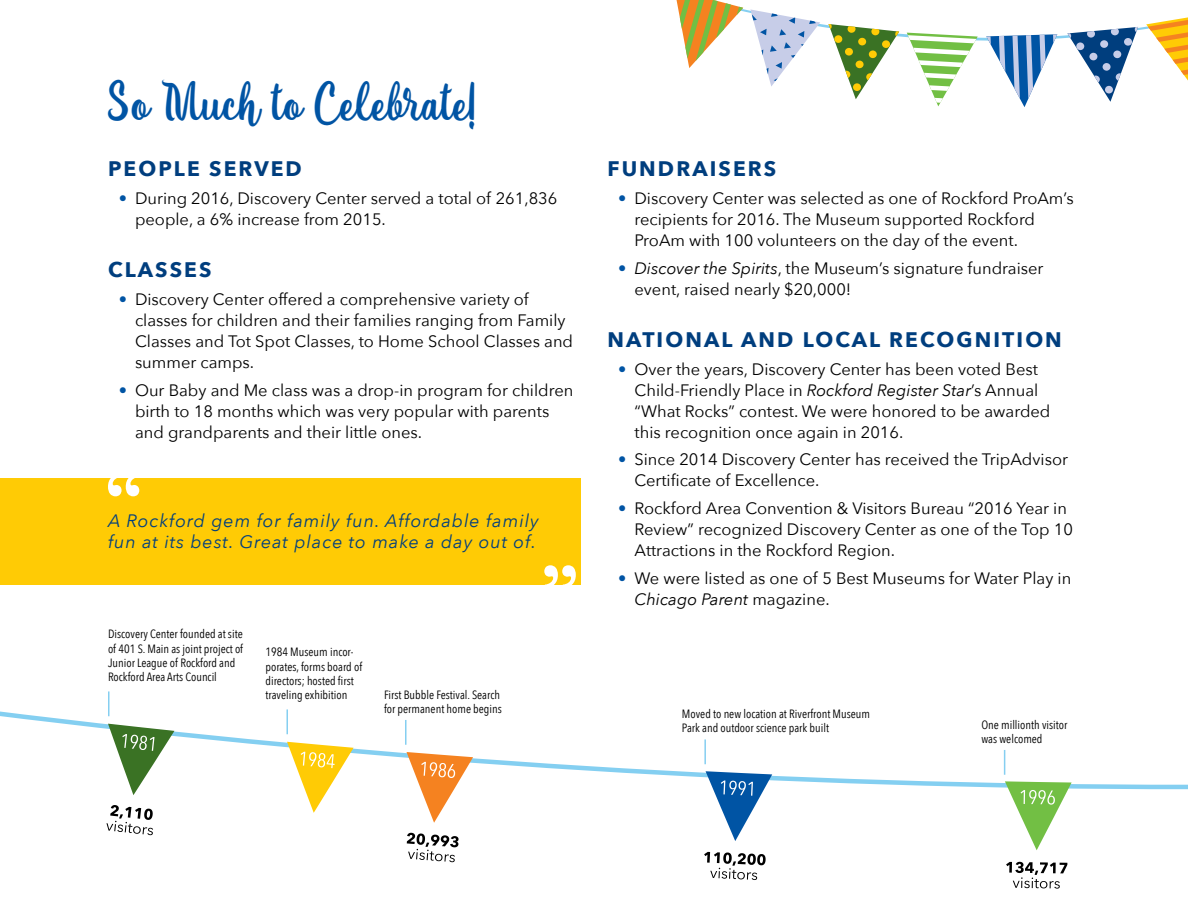
<style>
.page{position:relative;width:1188px;height:918px;background:#fff}
.page>*{position:absolute;margin:0;border:0;box-sizing:border-box;transform-origin:0 0}
.t1{font:45px "Lanjutin";color:#0054a4}
.t2{font:700 21px "Avenir Next";letter-spacing:.1em;color:#003e7e}
.t3{font:italic 18px/21px "Avenir Next";letter-spacing:.05em;color:#003e7e}
.t4{font:16.5px/21px "Avenir Next";color:#000}
.t5{font:12px/14.4px "Avenir Next Condensed";color:#000}
.s1{color:#0054a4}
.s2{font-style:italic}
</style>
<div class="page">
<svg style="left:0;top:711px;width:1188px;height:79px"></svg>
<svg style="left:108px;top:724px;width:66px;height:71px"></svg>
<svg style="left:287px;top:742px;width:67px;height:71px"></svg>
<svg style="left:407px;top:752px;width:66px;height:71px"></svg>
<svg style="left:706px;top:771px;width:66px;height:70px"></svg>
<svg style="left:1005px;top:781px;width:67px;height:69px"></svg>
<svg style="left:106px;top:805px;width:47px;height:30px"></svg>
<svg style="left:407px;top:833px;width:52px;height:29px"></svg>
<svg style="left:704px;top:852px;width:62px;height:28px"></svg>
<svg style="left:1006px;top:862px;width:61px;height:27px"></svg>
<hr style="left:108px;top:691px;width:2px;height:25px;background:#85cff1">
<hr style="left:286px;top:709px;width:2px;height:25px;background:#85cff1">
<svg style="left:405px;top:720px;width:1px;height:25px"></svg>
<hr style="left:704px;top:739px;width:2px;height:25px;background:#85cff1">
<svg style="left:1004px;top:750px;width:1px;height:25px"></svg>
<svg style="left:829px;top:24px;width:70px;height:75px"></svg>
<div style="left:853px;top:83px;width:8px;height:8px;background:#ffcb05;border-radius:50%"></div>
<svg style="left:1067px;top:27px;width:71px;height:75px"></svg>
<div style="left:1105px;top:86px;width:8px;height:8px;background:#c7cde8;border-radius:50%"></div>
<svg style="left:1146px;top:17px;width:42px;height:64px"></svg>
<svg style="left:907px;top:33px;width:71px;height:73px"></svg>
<svg style="left:677px;top:0;width:66px;height:68px"></svg>
<svg style="left:986px;top:34px;width:71px;height:73px"></svg>
<svg style="left:750px;top:9px;width:70px;height:77px"></svg>
<div style="left:0;top:479px;width:580px;height:106px;background:#ffcb05"></div>
<svg style="left:544px;top:565px;width:32px;height:20px"></svg>
<svg style="left:108px;top:478px;width:31px;height:18px"></svg>
<h1 class="t1" style="left:108px;top:71px;width:369px">So Much to Celebrate!</h1>
<p class="t2" style="left:108px;top:151px;width:195px">PEOPLE SERVED</p>
<p class="t4" style="left:135px;top:187px;width:424px;text-indent:-16px"><span class="s1">•</span> During 2016, Discovery Center served a total of 261,836 people, a 6% increase from 2015.</p>
<p class="t2" style="left:108px;top:252px;width:105px">CLASSES</p>
<p class="t4" style="left:135px;top:288px;width:440px;text-indent:-16px"><span class="s1">•</span> Discovery Center offered a comprehensive variety of classes for children and their families ranging from Family Classes and Tot Spot Classes, to Home School Classes and summer camps.</p>
<p class="t4" style="left:135px;top:379px;width:440px;text-indent:-16px"><span class="s1">•</span> Our Baby and Me class was a drop-in program for children birth to 18 months which was very popular with parents and grandparents and their little ones.</p>
<p class="t3" style="left:108px;top:510px;width:432px">A Rockford gem for family fun. Affordable family fun at its best. Great place to make a day out of.</p>
<p class="t5" style="left:108px;top:626px;width:137px">Discovery Center founded at site of 401 S. Main as joint project of<br>Junior League of Rockford and<br>Rockford Area Arts Council</p>
<p class="t5" style="left:266px;top:644px;width:98px">1984 Museum incor&shy;porates, forms board of directors; hosted first traveling exhibition</p>
<p class="t5" style="left:384px;top:687px;width:119px">First Bubble Festival. Search for permanent home begins</p>
<p class="t2" style="left:608px;top:151px;width:170px">FUNDRAISERS</p>
<p class="t4" style="left:635px;top:187px;width:441px;text-indent:-16px"><span class="s1">•</span> Discovery Center was selected as one of Rockford ProAm’s recipients for 2016. The Museum supported Rockford<br>ProAm with 100 volunteers on the day of the event.</p>
<p class="t4" style="left:635px;top:257px;width:411px;text-indent:-16px"><span class="s1">•</span> <span class="s2">Discover the Spirits</span>, the Museum’s signature fundraiser event, raised nearly $20,000!</p>
<p class="t2" style="left:608px;top:321px;width:456px">NATIONAL AND LOCAL RECOGNITION</p>
<p class="t4" style="left:635px;top:358px;width:417px;text-indent:-16px"><span class="s1">•</span> Over the years, Discovery Center has been voted Best Child-Friendly Place in <span class="s2">Rockford Register Star</span>’s Annual “What Rocks” contest. We were honored to be awarded this recognition once again in 2016.</p>
<p class="t4" style="left:635px;top:449px;width:435px;text-indent:-16px"><span class="s1">•</span> Since 2014 Discovery Center has received the TripAdvisor<br>Certificate of Excellence.</p>
<p class="t4" style="left:635px;top:497px;width:440px;text-indent:-16px"><span class="s1">•</span> Rockford Area Convention &amp; Visitors Bureau “2016 Year in<br>Review” recognized Discovery Center as one of the Top 10<br>Attractions in the Rockford Region.</p>
<p class="t4" style="left:635px;top:567px;width:438px;text-indent:-16px"><span class="s1">•</span> We were listed as one of 5 Best Museums for Water Play in<br><span class="s2">Chicago Parent</span> magazine.</p>
<p class="t5" style="left:682px;top:706px;width:190px">Moved to new location at Riverfront Museum<br>Park and outdoor science park built</p>
<p class="t5" style="left:981px;top:717px;width:88px">One millionth visitor was welcomed</p>
</div>
